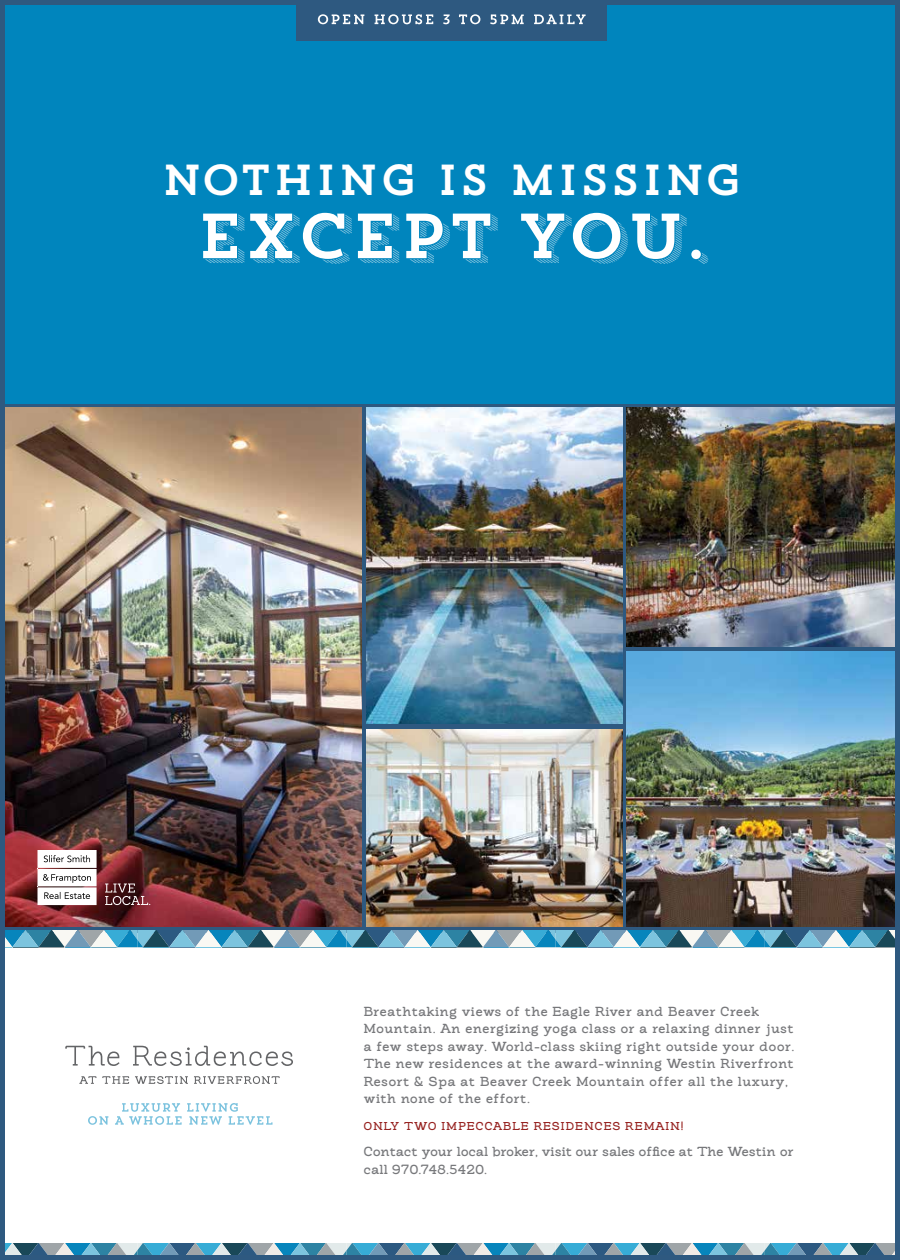
<style>
.page{position:relative;width:900px;height:1260px;background:#fff}
.page>*{position:absolute;margin:0;border:0;box-sizing:border-box;transform-origin:0 0}
.t1{font:63.38px "Trend Slab One";color:#fff}
.t2{font:43.25px "Trend Slab One";letter-spacing:.01em;color:#fff}
.t3{font:900 12.5px/17.5px "Monroe";letter-spacing:-.015em;color:#77787b}
.t4{font:900 12.5px/17.5px "Monroe";letter-spacing:-.04em;color:#77787b}
.t5{font:900 10.88px "Monroe";letter-spacing:.04em;color:#972321}
</style>
<div class="page">
<svg style="left:6px;top:403px;width:888px;height:528px;background:#3e6585"></svg>
<img style="left:627px;top:408px;width:267px;height:239px">
<img style="left:366px;top:729px;width:257px;height:197px">
<svg style="left:88px;top:1103px;width:185px;height:22px"></svg>
<svg style="left:65px;top:1046px;width:55px;height:20px"></svg>
<svg style="left:133px;top:1046px;width:160px;height:20px"></svg>
<svg style="left:79px;top:1076px;width:17px;height:8px"></svg>
<svg style="left:102px;top:1076px;width:27px;height:8px"></svg>
<svg style="left:135px;top:1076px;width:53px;height:8px"></svg>
<svg style="left:194px;top:1076px;width:86px;height:8px"></svg>
<img style="left:627px;top:652px;width:267px;height:274px">
<img style="left:366px;top:408px;width:257px;height:316px">
<img style="left:6px;top:408px;width:355px;height:518px">
<svg style="left:38px;top:850px;width:59px;height:55px"></svg>
<svg style="left:105px;top:884px;width:45px;height:21px"></svg>
<div style="left:0;top:0;width:900px;height:403px;background:#0085bd"></div>
<div style="left:296px;top:0;width:311px;height:40px;background:#2e5980"></div>
<svg style="left:318px;top:14px;width:268px;height:10px"></svg>
<svg style="left:6px;top:931px;width:888px;height:16px"></svg>
<svg style="left:6px;top:1244px;width:888px;height:10px;background:#669bb2"></svg>
<div style="left:0;top:0;width:900px;height:1260px;border:5px solid #2e5980"></div>
<h2 class="t2" style="left:161px;top:152px;width:583px">NOTHING IS MISSING</h2>
<h1 class="t1" style="left:196px;top:195px;width:514px">EXCEPT YOU.</h1>
<p class="t3" style="left:364px;top:1003px;width:433px">Breathtaking views of the Eagle River and Beaver Creek Mountain. An energizing yoga class or a relaxing dinner just a few steps away. World-class skiing right outside your door.<br>The new residences at the award-winning Westin Riverfront Resort &amp; Spa at Beaver Creek Mountain offer all the luxury, with none of the effort.</p>
<p class="t5" style="left:364px;top:1120px;width:321px">ONLY TWO IMPECCABLE RESIDENCES REMAIN!</p>
<p class="t4" style="left:364px;top:1143px;width:432px">Contact your local broker, visit our sales office at The Westin or call 970.748.5420.</p>
</div>
